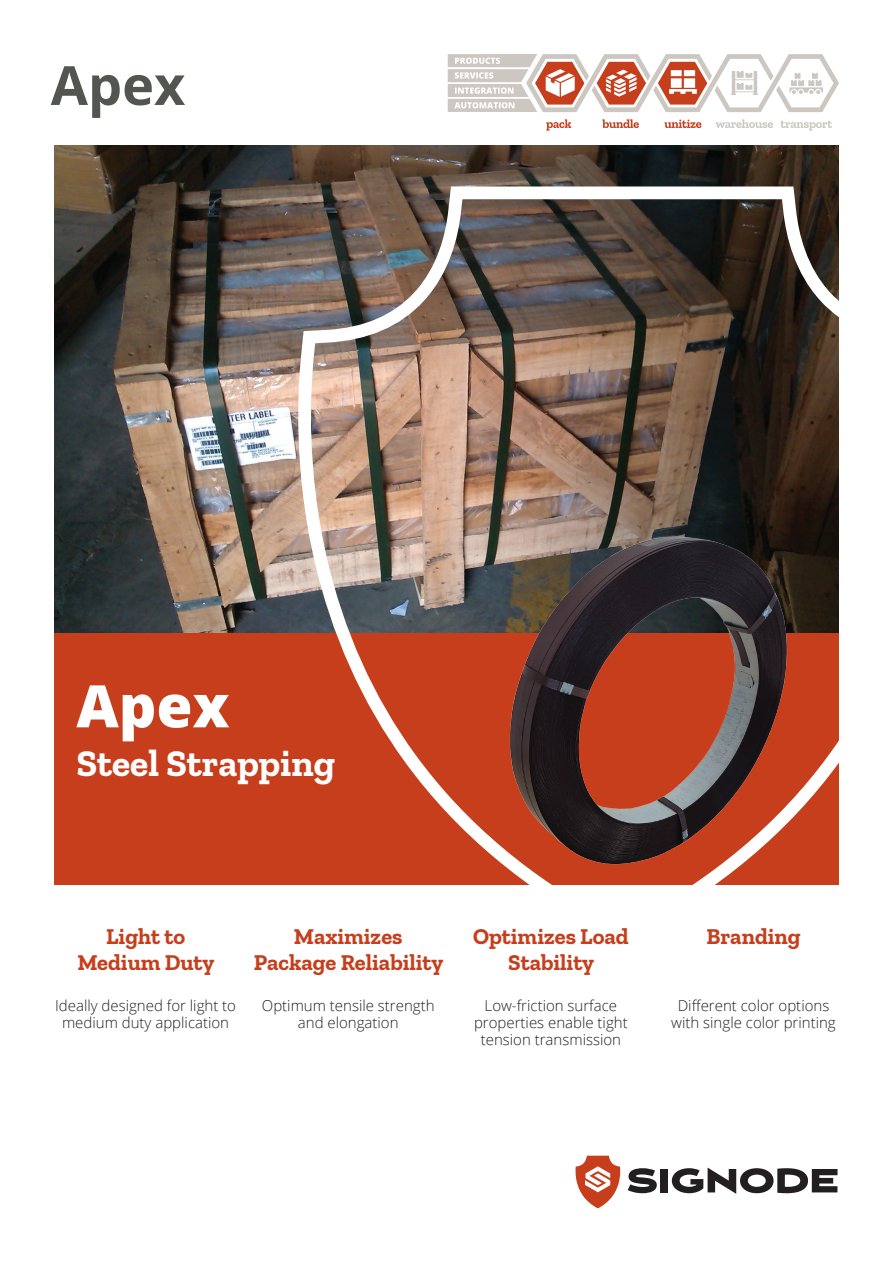
<style>
.page{position:relative;width:893px;height:1263px;background:#fff}
.page>*{position:absolute;margin:0;border:0;box-sizing:border-box;transform-origin:0 0}
.t1{font:800 58.5px "Open Sans";color:#fff}
.t2{font:700 54px "Open Sans";color:#52564f}
.t3{font:700 37.5px "Zilla Slab";color:#fff}
.t4{font:700 22.5px/25.5px "Zilla Slab";color:#c63e1c;text-align:center}
.t5{font:300 15px/17.2px "Open Sans";color:#231f20;text-align:center}
</style>
<div class="page">
<svg style="left:575px;top:1156px;width:45px;height:52px"></svg>
<svg style="left:628px;top:1168px;width:29px;height:25px"></svg>
<div style="left:661px;top:1169px;width:7px;height:23px;background:#231f20"></div>
<svg style="left:672px;top:1167px;width:165px;height:27px"></svg>
<img style="left:54px;top:146px;width:785px;height:487px">
<div style="left:54px;top:633px;width:785px;height:251px;background:#c63e1c"></div>
<img style="left:285px;top:179px;width:554px;height:706px">
<img style="left:469px;top:515px;width:342px;height:370px">
<svg style="left:780px;top:121px;width:52px;height:10px"></svg>
<svg style="left:716px;top:119px;width:57px;height:9px"></svg>
<svg style="left:664px;top:120px;width:37px;height:8px"></svg>
<svg style="left:602px;top:119px;width:37px;height:9px"></svg>
<svg style="left:546px;top:119px;width:25px;height:12px"></svg>
<svg style="left:448px;top:54px;width:391px;height:58px"></svg>
<h2 class="t2" style="left:51px;top:47px;width:136px">Apex</h2>
<h1 class="t1" style="left:76px;top:661px;width:155px">Apex</h1>
<h3 class="t3" style="left:76px;top:742px;width:260px">Steel Strapping</h3>
<h3 class="t4" style="left:77px;top:924px;width:138px">Light to<br>Medium Duty</h3>
<h3 class="t4" style="left:254px;top:924px;width:191px">Maximizes<br>Package Reliability</h3>
<h3 class="t4" style="left:473px;top:924px;width:157px">Optimizes Load<br>Stability</h3>
<h3 class="t4" style="left:706px;top:924px;width:96px">Branding</h3>
<p class="t5" style="left:55px;top:996px;width:182px">Ideally designed for light to medium duty application</p>
<p class="t5" style="left:262px;top:996px;width:174px">Optimum tensile strength and elongation</p>
<p class="t5" style="left:474px;top:996px;width:155px">Low-friction surface properties enable tight tension transmission</p>
<p class="t5" style="left:671px;top:996px;width:166px">Different color options with single color printing</p>
</div>
